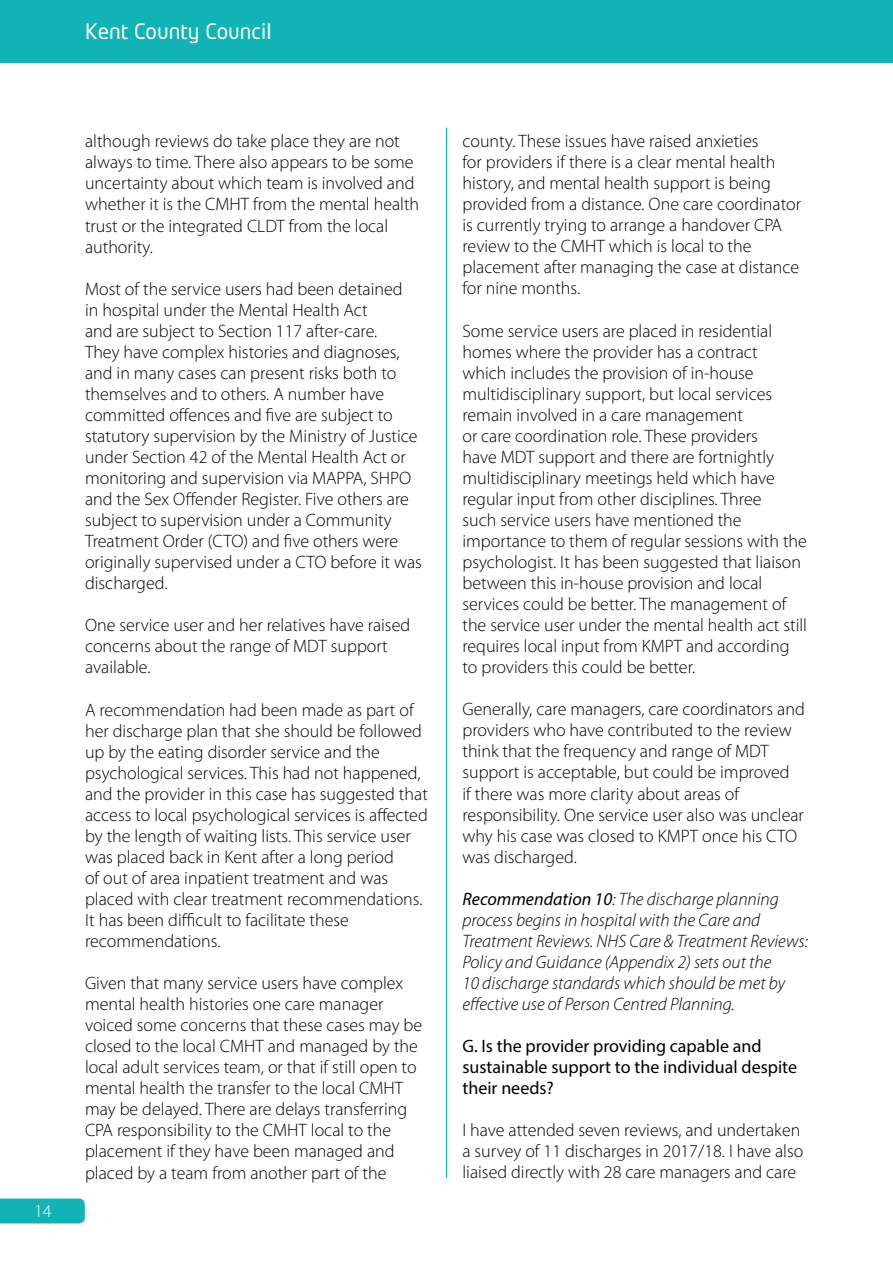
<style>
.page{position:relative;width:893px;height:1263px;background:#fff}
.page>*{position:absolute;margin:0;border:0;box-sizing:border-box;transform-origin:0 0}
.t1{font:21px "Neo Tech";color:#fff}
.t2{font:300 18px/21px "Myriad Pro";color:#000}
.t3{font:italic 300 18px/21px "Myriad Pro";color:#000}
.t4{font:18px/21px "Myriad Pro";color:#000}
.t5{font:300 18px "Myriad Pro";color:#fff}
.s1{font-weight:400}
</style>
<div class="page">
<div style="left:0;top:1198px;width:85px;height:25px;background:#10b3b6"></div>
<div style="left:0;top:0;width:893px;height:63px;background:#10b3b6"></div>
<hr style="left:446px;top:128px;width:1px;height:1050px;background:#10b3b6">
<p class="t1" style="left:85px;top:21px;width:188px">Kent County Council</p>
<p class="t5" style="left:34px;top:1200px;width:19px">14</p>
<p class="t2" style="left:85px;top:131px;width:336px">although reviews do take place they are not always to time. There also appears to be some uncertainty about which team is involved and whether it is the CMHT from the mental health trust or the integrated CLDT from the local authority.</p>
<p class="t2" style="left:85px;top:278px;width:338px">Most of the service users had been detained<br>in hospital under the Mental Health Act<br>and are subject to Section 117 after-care.<br>They have complex histories and diagnoses, and in many cases can present risks both to themselves and to others. A number have committed offences and five are subject to statutory supervision by the Ministry of Justice under Section 42 of the Mental Health Act or monitoring and supervision via MAPPA, SHPO and the Sex Offender Register. Five others are subject to supervision under a Community Treatment Order (CTO) and five others were originally supervised under a CTO before it was discharged.</p>
<p class="t2" style="left:85px;top:615px;width:327px">One service user and her relatives have raised concerns about the range of MDT support available.</p>
<p class="t2" style="left:85px;top:699px;width:344px">A recommendation had been made as part of her discharge plan that she should be followed up by the eating disorder service and the psychological services. This had not happened, and the provider in this case has suggested that access to local psychological services is affected by the length of waiting lists. This service user was placed back in Kent after a long period<br>of out of area inpatient treatment and was placed with clear treatment recommendations.<br>It has been difficult to facilitate these recommendations.</p>
<p class="t2" style="left:85px;top:972px;width:339px">Given that many service users have complex mental health histories one care manager voiced some concerns that these cases may be closed to the local CMHT and managed by the local adult services team, or that if still open to mental health the transfer to the local CMHT may be delayed. There are delays transferring CPA responsibility to the CMHT local to the placement if they have been managed and placed by a team from another part of the</p>
<p class="t2" style="left:462px;top:130px;width:340px">county. These issues have raised anxieties<br>for providers if there is a clear mental health history, and mental health support is being provided from a distance. One care coordinator is currently trying to arrange a handover CPA review to the CMHT which is local to the placement after managing the case at distance for nine months.</p>
<p class="t2" style="left:462px;top:320px;width:346px">Some service users are placed in residential homes where the provider has a contract<br>which includes the provision of in-house multidisciplinary support, but local services remain involved in a care management<br>or care coordination role. These providers<br>have MDT support and there are fortnightly multidisciplinary meetings held which have regular input from other disciplines. Three<br>such service users have mentioned the importance to them of regular sessions with the psychologist. It has been suggested that liaison between this in-house provision and local services could be better. The management of the service user under the mental health act still requires local input from KMPT and according to providers this could be better.</p>
<p class="t2" style="left:462px;top:699px;width:344px">Generally, care managers, care coordinators and providers who have contributed to the review think that the frequency and range of MDT support is acceptable, but could be improved<br>if there was more clarity about areas of responsibility. One service user also was unclear why his case was closed to KMPT once his CTO was discharged.</p>
<p class="t3" style="left:462px;top:888px;width:347px"><span class="s1">Recommendation 10</span>: The discharge planning process begins in hospital with the Care and Treatment Reviews. NHS Care &amp; Treatment Reviews:<br>Policy and Guidance (Appendix 2) sets out the<br>10 discharge standards which should be met by effective use of Person Centred Planning.</p>
<p class="t4" style="left:462px;top:1035px;width:336px">G. Is the provider providing capable and sustainable support to the individual despite their needs?</p>
<p class="t2" style="left:462px;top:1119px;width:342px">I have attended seven reviews, and undertaken a survey of 11 discharges in 2017/18. I have also liaised directly with 28 care managers and care</p>
</div>
